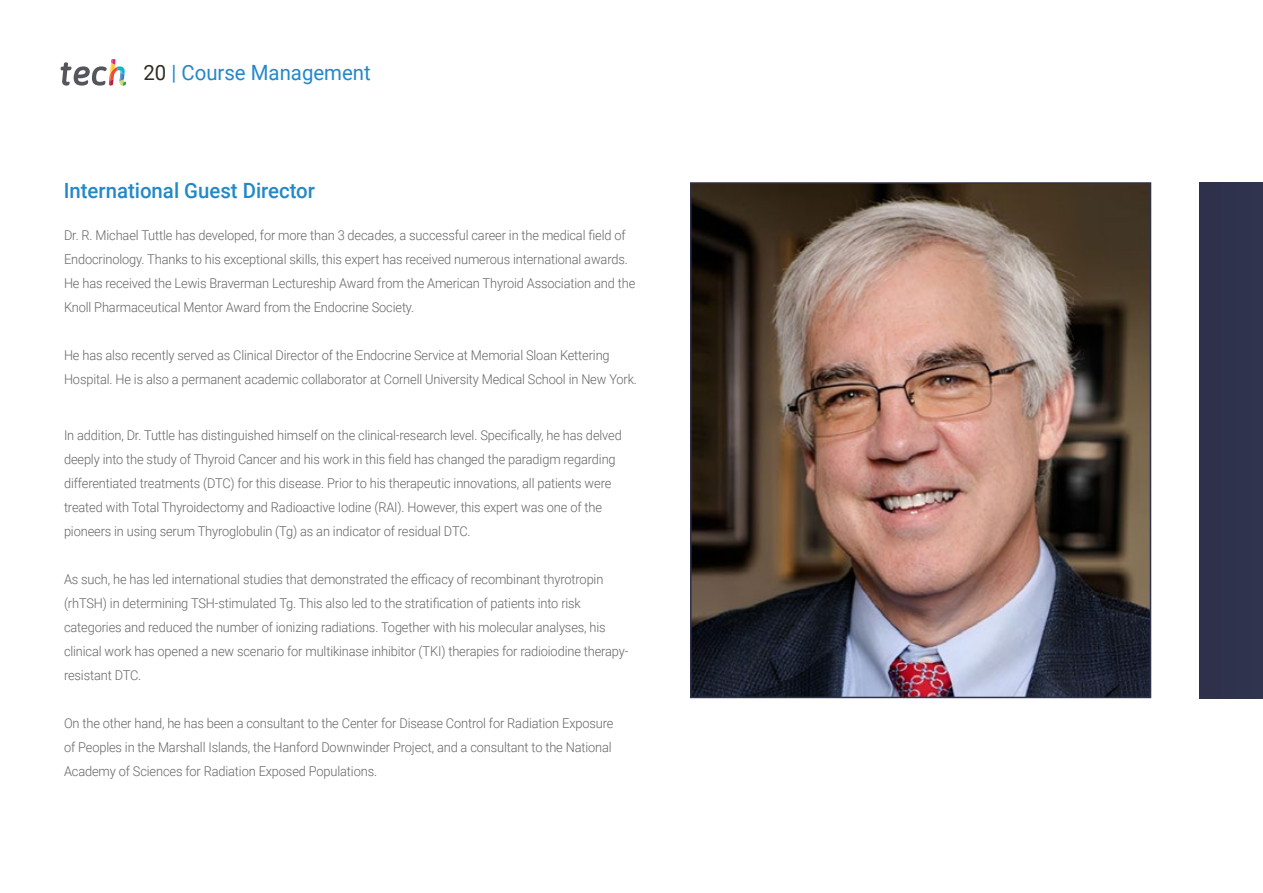
<style>
.page{position:relative;width:1263px;height:893px;background:#fff}
.page>*{position:absolute;margin:0;border:0;box-sizing:border-box;transform-origin:0 0}
.t1{font:500 21px "Roboto";color:#2488c7}
.t2{font:21px "Roboto";color:#2488c7}
.t3{font:300 13.5px/24px "Roboto";letter-spacing:-.01em;color:#656565;scale:.95 1}
.s1{color:#312e20}
</style>
<div class="page">
<img style="left:693px;top:185px;width:455px;height:510px">
<div style="left:690px;top:182px;width:461px;height:516px;border:2px solid #2f304a"></div>
<div style="left:1199px;top:182px;width:64px;height:516px;background:#2f324c"></div>
<svg style="left:61px;top:59px;width:65px;height:27px"></svg>
<h1 class="t2" style="left:144px;top:57px;width:229px"><span class="s1">20</span> | Course Management</h1>
<h1 class="t1" style="left:64px;top:176px;width:253px">International Guest Director</h1>
<p class="t3" style="left:64px;top:222px;width:603px">Dr. R. Michael Tuttle has developed, for more than 3 decades, a successful career in the medical field of Endocrinology. Thanks to his exceptional skills, this expert has received numerous international awards.<br>He has received the Lewis Braverman Lectureship Award from the American Thyroid Association and the Knoll Pharmaceutical Mentor Award from the Endocrine Society.</p>
<p class="t3" style="left:64px;top:342px;width:605px">He has also recently served as Clinical Director of the Endocrine Service at Memorial Sloan Kettering<br>Hospital. He is also a permanent academic collaborator at Cornell University Medical School in New York.</p>
<p class="t3" style="left:64px;top:423px;width:589px">In addition, Dr. Tuttle has distinguished himself on the clinical-research level. Specifically, he has delved deeply into the study of Thyroid Cancer and his work in this field has changed the paradigm regarding differentiated treatments (DTC) for this disease. Prior to his therapeutic innovations, all patients were treated with Total Thyroidectomy and Radioactive Iodine (RAI). However, this expert was one of the pioneers in using serum Thyroglobulin (Tg) as an indicator of residual DTC.</p>
<p class="t3" style="left:64px;top:567px;width:596px">As such, he has led international studies that demonstrated the efficacy of recombinant thyrotropin (rhTSH) in determining TSH-stimulated Tg. This also led to the stratification of patients into risk categories and reduced the number of ionizing radiations. Together with his molecular analyses, his clinical work has opened a new scenario for multikinase inhibitor (TKI) therapies for radioiodine therapy&shy;resistant DTC.</p>
<p class="t3" style="left:64px;top:711px;width:580px">On the other hand, he has been a consultant to the Center for Disease Control for Radiation Exposure of Peoples in the Marshall Islands, the Hanford Downwinder Project, and a consultant to the National<br>Academy of Sciences for Radiation Exposed Populations.</p>
</div>
